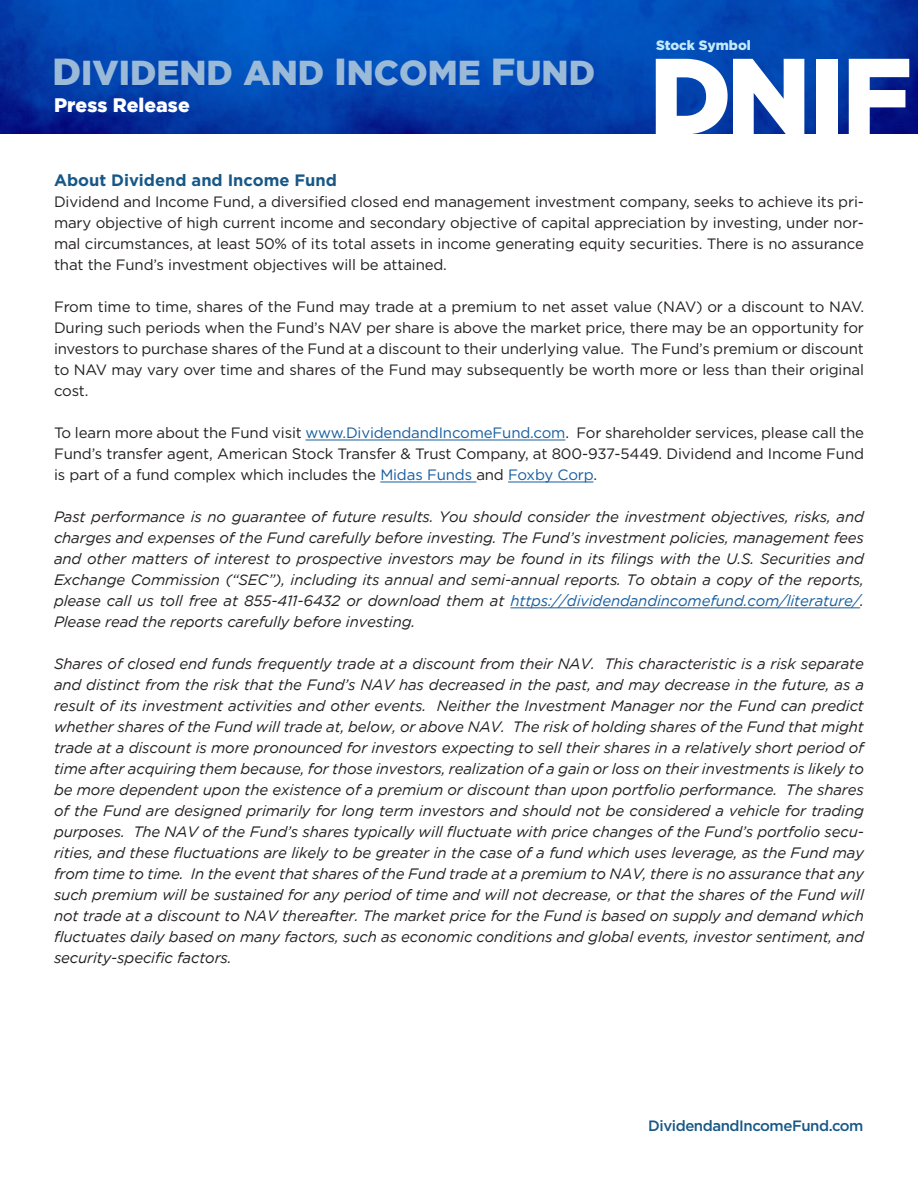
<style>
.page{position:relative;width:918px;height:1188px;background:#fff}
.page>*{position:absolute;margin:0;border:0;box-sizing:border-box;transform-origin:0 0}
.t1{font:900 108px "Gotham";color:#fff}
.t2{font:900 34.5px "Gotham";color:#9bbad7}
.t3{font:900 19.5px "Gotham";color:#fff}
.Subhead_Blue{font:700 16.5px "Gotham";color:#175887}
.Body_Text{font:italic 15px/21px "Gotham";letter-spacing:-.01em;color:#231f20;text-align:justify}
.Body_Text-2{font:15px/21px "Gotham";letter-spacing:-.01em;color:#231f20;text-align:justify}
.t4{font:500 15px "Gotham";letter-spacing:-.03em;color:#175887}
.t5{font:900 13.5px "Gotham";color:#c3e9fa}
.s1{font-size:37.5px}
.s2{font-style:inherit}
.s3{color:#175d9e}
</style>
<div class="page">
<img style="left:0;top:0;width:918px;height:134px">
<hr style="left:306px;top:440px;width:259px;height:1px;background:#175d9e">
<hr style="left:380px;top:482px;width:96px;height:1px;background:#175d9e">
<hr style="left:508px;top:482px;width:85px;height:1px;background:#175d9e">
<hr style="left:510px;top:608px;width:350px;height:1px;background:#175d9e">
<p class="t2" style="left:53px;top:53px;width:544px"><span class="s1">D</span><span class="s2">IVIDEND</span> AND <span class="s1">I</span>NCOME <span class="s1">F</span>UND</p>
<p class="t3" style="left:54px;top:94px;width:137px">Press Release</p>
<p class="t5" style="left:656px;top:37px;width:96px">Stock Symbol</p>
<p class="t1" style="left:649px;top:34px;width:264px">DNIF</p>
<p class="Subhead_Blue" style="left:54px;top:169px;width:284px">About Dividend and Income Fund</p>
<p class="Body_Text-2" style="left:54px;top:191px;width:812px">Dividend and Income Fund, a diversified closed end management investment company, seeks to achieve its pri&shy;mary objective of high current income and secondary objective of capital appreciation by investing, under nor&shy;mal circumstances, at least 50% of its total assets in income generating equity securities. There is no assurance that the Fund’s investment objectives will be attained.</p>
<p class="Body_Text-2" style="left:54px;top:296px;width:812px">From time to time, shares of the Fund may trade at a premium to net asset value (NAV) or a discount to NAV.<br>During such periods when the Fund’s NAV per share is above the market price, there may be an opportunity for investors to purchase shares of the Fund at a discount to their underlying value. The Fund’s premium or discount to NAV may vary over time and shares of the Fund may subsequently be worth more or less than their original cost.</p>
<p class="Body_Text-2" style="left:54px;top:422px;width:812px">To learn more about the Fund visit <span class="s3">www.DividendandIncomeFund.com</span>. For shareholder services, please call the Fund’s transfer agent, American Stock Transfer &amp; Trust Company, at 800-937-5449. Dividend and Income Fund is part of a fund complex which includes the <span class="s3">Midas Funds</span> and <span class="s3">Foxby Corp</span>.</p>
<p class="Body_Text" style="left:54px;top:506px;width:812px">Past performance is no guarantee of future results. You should consider the investment objectives, risks, and charges and expenses of the Fund carefully before investing. The Fund’s investment policies, management fees and other matters of interest to prospective investors may be found in its filings with the U.S. Securities and Exchange Commission (“SEC”), including its annual and semi-annual reports. To obtain a copy of the reports, please call us toll free at 855-411-6432 or download them at <span class="s3">https://dividendandincomefund.com/literature/</span>.<br>Please read the reports carefully before investing.</p>
<p class="Body_Text" style="left:54px;top:653px;width:812px">Shares of closed end funds frequently trade at a discount from their NAV. This characteristic is a risk separate and distinct from the risk that the Fund’s NAV has decreased in the past, and may decrease in the future, as a result of its investment activities and other events. Neither the Investment Manager nor the Fund can predict whether shares of the Fund will trade at, below, or above NAV. The risk of holding shares of the Fund that might trade at a discount is more pronounced for investors expecting to sell their shares in a relatively short period of time after acquiring them because, for those investors, realization of a gain or loss on their investments is likely to be more dependent upon the existence of a premium or discount than upon portfolio performance. The shares of the Fund are designed primarily for long term investors and should not be considered a vehicle for trading purposes. The NAV of the Fund’s shares typically will fluctuate with price changes of the Fund’s portfolio secu&shy;rities, and these fluctuations are likely to be greater in the case of a fund which uses leverage, as the Fund may from time to time. In the event that shares of the Fund trade at a premium to NAV, there is no assurance that any such premium will be sustained for any period of time and will not decrease, or that the shares of the Fund will not trade at a discount to NAV thereafter. The market price for the Fund is based on supply and demand which fluctuates daily based on many factors, such as economic conditions and global events, investor sentiment, and security-specific factors.</p>
<p class="t4" style="left:648px;top:1116px;width:217px">DividendandIncomeFund.com</p>
</div>
